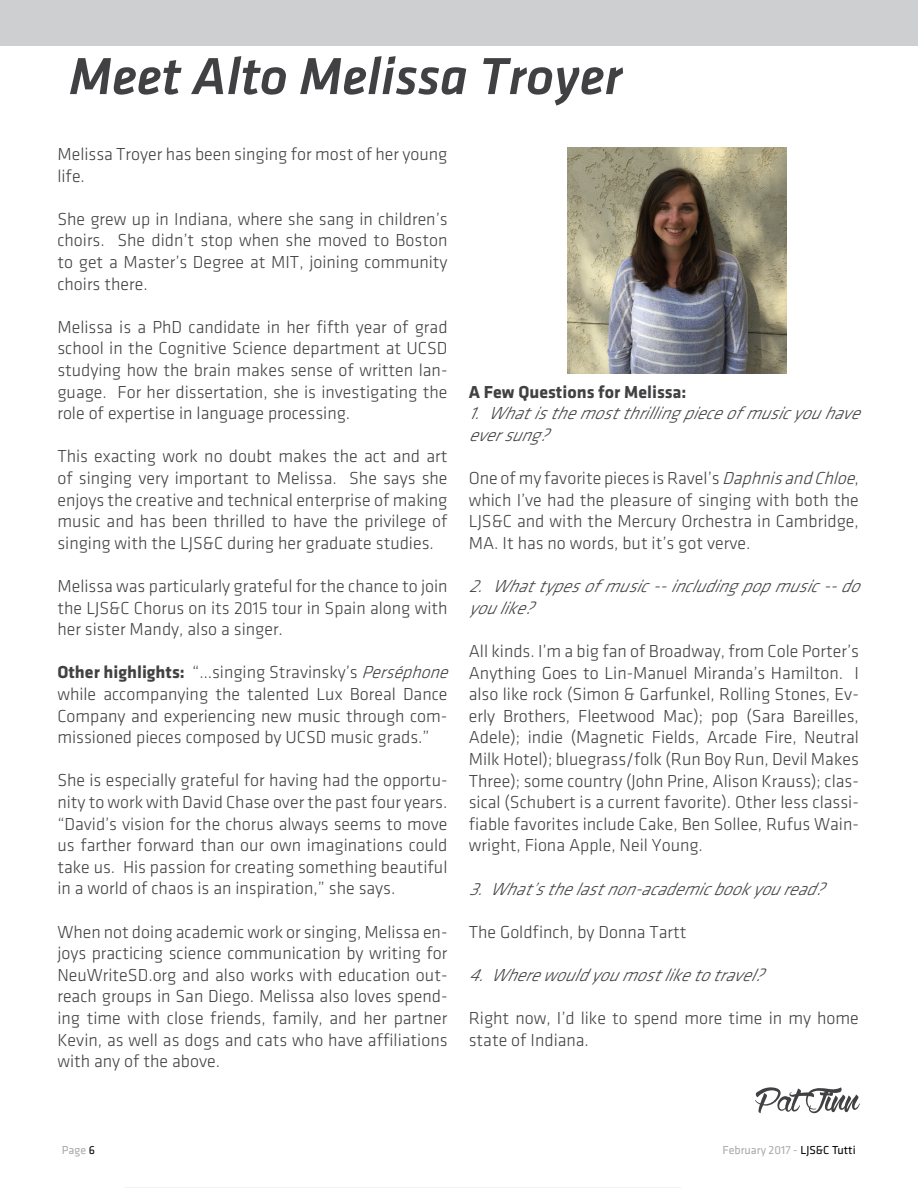
<style>
.page{position:relative;width:918px;height:1188px;background:#fff}
.page>*{position:absolute;margin:0;border:0;box-sizing:border-box;transform-origin:0 0}
.t1{font:italic 500 54px "Klavika";color:#414042}
.t2{font:54px "Wolfinthe City";color:#414042}
.t3{font:300 18px/21.6px "Klavika";color:#414042;text-align:justify}
.t4{font:italic 300 18px/21.6px "Klavika";color:#414042}
.t5{font:700 18px "Klavika";color:#414042}
.t6{font:12px "Klavika";color:#a7a9ac}
.s1{font-weight:700}
.s2{font-style:italic}
.s3{color:#000}
</style>
<div class="page">
<hr style="left:124px;top:1187px;width:557px;height:1px;background:#d1d3d4">
<div style="left:0;top:0;width:918px;height:45px;background:#cdcfd0"></div>
<img style="left:567px;top:148px;width:220px;height:225px">
<h1 class="t1" style="left:69px;top:47px;width:555px">Meet Alto Melissa Troyer</h1>
<p class="t3" style="left:57px;top:143px;width:392px">Melissa Troyer has been singing for most of her young life.</p>
<p class="t3" style="left:57px;top:208px;width:392px">She grew up in Indiana, where she sang in children’s choirs. She didn’t stop when she moved to Boston to get a Master’s Degree at MIT, joining community choirs there.</p>
<p class="t3" style="left:57px;top:316px;width:392px">Melissa is a PhD candidate in her fifth year of grad school in the Cognitive Science department at UCSD studying how the brain makes sense of written lan&shy;guage. For her dissertation, she is investigating the role of expertise in language processing.</p>
<p class="t3" style="left:57px;top:446px;width:392px">This exacting work no doubt makes the act and art of singing very important to Melissa. She says she enjoys the creative and technical enterprise of making music and has been thrilled to have the privilege of singing with the LJS&amp;C during her graduate studies.</p>
<p class="t3" style="left:57px;top:575px;width:392px">Melissa was particularly grateful for the chance to join the LJS&amp;C Chorus on its 2015 tour in Spain along with her sister Mandy, also a singer.</p>
<p class="t3" style="left:57px;top:662px;width:397px;text-align:left"><span class="s1">Other highlights:</span> “…singing Stravinsky’s <span class="s2">Perséphone </span>while accompanying the talented Lux Boreal Dance Company and experiencing new music through com&shy;missioned pieces composed by UCSD music grads.”</p>
<p class="t3" style="left:57px;top:770px;width:392px">She is especially grateful for having had the opportu&shy;nity to work with David Chase over the past four years. “David’s vision for the chorus always seems to move us farther forward than our own imaginations could take us. His passion for creating something beautiful in a world of chaos is an inspiration,” she says.</p>
<p class="t3" style="left:57px;top:921px;width:392px">When not doing academic work or singing, Melissa en&shy;joys practicing science communication by writing for NeuWriteSD.org and also works with education out&shy;reach groups in San Diego. Melissa also loves spend&shy;ing time with close friends, family, and her partner Kevin, as well as dogs and cats who have affiliations with any of the above.</p>
<p class="t5" style="left:469px;top:382px;width:219px">A Few Questions for Melissa:</p>
<p class="t4" style="left:469px;top:403px;width:401px">1.Whatisthemostthrillingpieceofmusicyouhave eversung?</p>
<p class="t3" style="left:469px;top:468px;width:392px">One of my favorite pieces is Ravel’s <span class="s2">DaphnisandChloe</span>, which I’ve had the pleasure of singing with both the LJS&amp;C and with the Mercury Orchestra in Cambridge, MA. It has no words, but it’s got verve.</p>
<p class="t4" style="left:469px;top:576px;width:400px">2. Whattypesofmusic--includingpopmusic--do youlike?</p>
<p class="t3" style="left:469px;top:640px;width:392px">All kinds. I’m a big fan of Broadway, from Cole Porter’s Anything Goes to Lin-Manuel Miranda’s Hamilton. I also like rock (Simon &amp; Garfunkel, Rolling Stones, Ev&shy;erly Brothers, Fleetwood Mac); pop (Sara Bareilles, Adele); indie (Magnetic Fields, Arcade Fire, Neutral Milk Hotel); bluegrass/folk (Run Boy Run, Devil Makes Three); some country (John Prine, Alison Krauss); clas&shy;sical (Schubert is a current favorite). Other less classi&shy;fiable favorites include Cake, Ben Sollee, Rufus Wain&shy;wright, Fiona Apple, Neil Young.</p>
<p class="t4" style="left:469px;top:878px;width:365px">3.What’sthelastnon-academicbookyouread?</p>
<p class="t3" style="left:469px;top:921px;width:219px">The Goldfinch, by Donna Tartt</p>
<p class="t4" style="left:469px;top:964px;width:304px">4.Wherewouldyoumostliketotravel?</p>
<p class="t3" style="left:469px;top:1008px;width:392px">Right now, I’d like to spend more time in my home state of Indiana.</p>
<h1 class="t2" style="left:754px;top:1060px;width:106px">Pat Finn</h1>
<p class="t6" style="left:62px;top:1144px;width:34px">Page <span class="s3">6</span></p>
<p class="t6" style="left:723px;top:1144px;width:135px">February 2017 - <span class="s3">LJS&amp;C Tutti</span></p>
</div>
